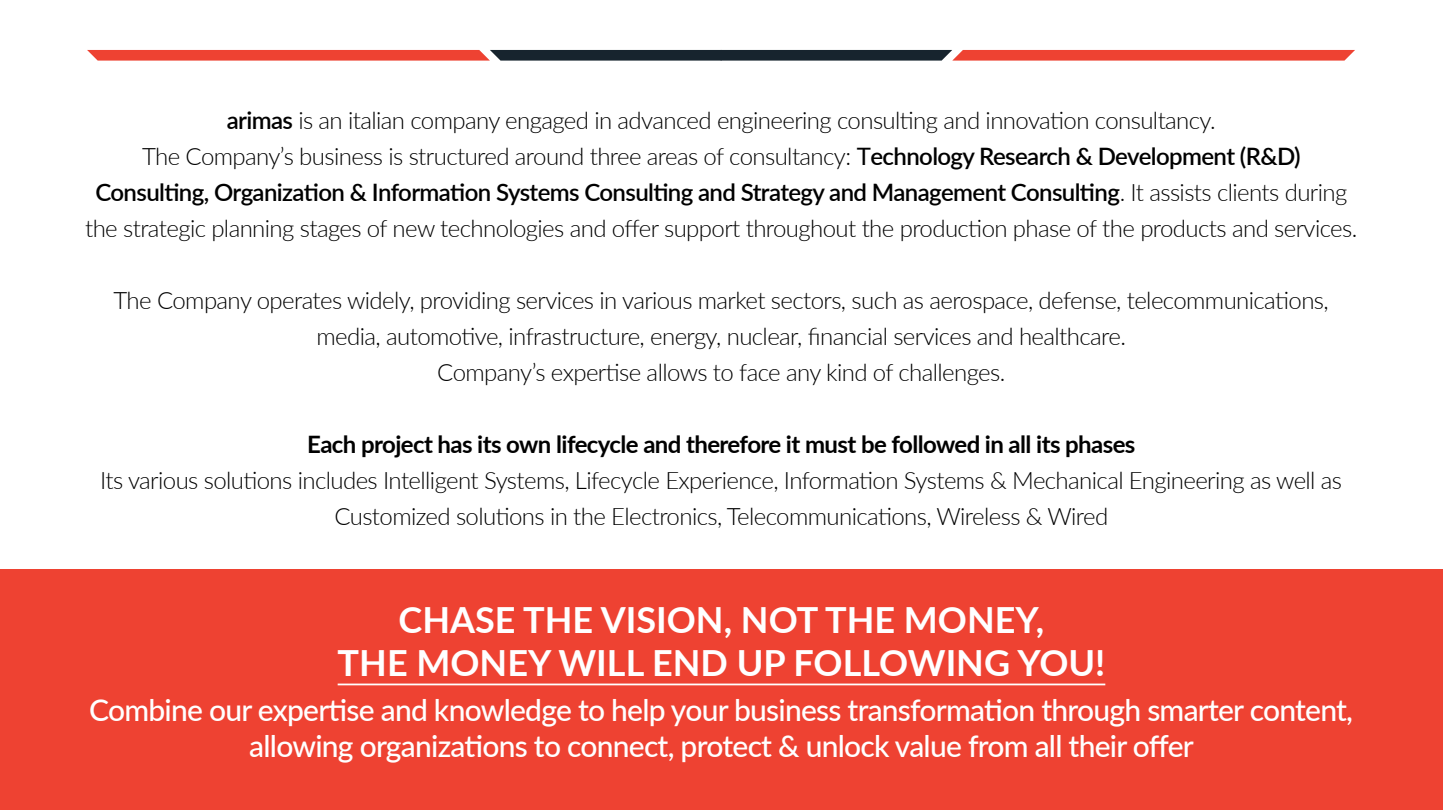
<style>
.page{position:relative;width:1443px;height:810px;background:#fff}
.page>*{position:absolute;margin:0;border:0;box-sizing:border-box;transform-origin:0 0}
.t1{font:700 36px "Lato";color:#fff}
.t2{font:500 30px/36px "Lato";letter-spacing:-.025em;color:#fff;text-align:center}
.t3{font:300 24px/36px "Lato";letter-spacing:-.025em;color:#000;text-align:center}
.t4{font:700 24px "Lato";letter-spacing:-.025em;color:#000}
.s1{font-weight:600}
.s2{font-weight:400}
</style>
<div class="page">
<svg style="left:87px;top:50px;width:1267px;height:11px"></svg>
<div style="left:0;top:570px;width:1442px;height:240px;background:#ee4232"></div>
<hr style="left:337px;top:684px;width:768px;height:1px;background:#fff">
<p class="t3" style="left:227px;top:101px;width:990px"><span class="s1">arimas</span> is an italian company engaged in advanced engineering consulting and innovation consultancy.</p>
<p class="t3" style="left:85px;top:137px;width:1273px">The Company’s business is structured around three areas of consultancy: <span class="s2">T</span><span class="s1">echnology Research &amp; Development (R&amp;D)<br>Consulting, Organization &amp; Information Systems Consulting and Strategy and Management Consulting</span>. It assists clients during the strategic planning stages of new technologies and offer support throughout the production phase of the products and services.</p>
<p class="t3" style="left:113px;top:281px;width:1216px">The Company operates widely, providing services in various market sectors, such as aerospace, defense, telecommunications, media, automotive, infrastructure, energy, nuclear, financial services and healthcare.</p>
<p class="t3" style="left:437px;top:353px;width:569px">Company’s expertise allows to face any kind of challenges.</p>
<p class="t4" style="left:307px;top:426px;width:829px">Each project has its own lifecycle and therefore it must be followed in all its phases</p>
<p class="t3" style="left:100px;top:461px;width:1243px">Its various solutions includes Intelligent Systems, Lifecycle Experience, Information Systems &amp; Mechanical Engineering as well as<br>Customized solutions in the Electronics, Telecommunications, Wireless &amp; Wired</p>
<p class="t1" style="left:398px;top:593px;width:647px">CHASE THE VISION, NOT THE MONEY,</p>
<p class="t1" style="left:337px;top:637px;width:769px">THE MONEY WILL END UP FOLLOWING YOU!</p>
<p class="t2" style="left:89px;top:691px;width:1265px">Combine our expertise and knowledge to help your business transformation through smarter content, allowing organizations to connect, protect &amp; unlock value from all their offer</p>
</div>
